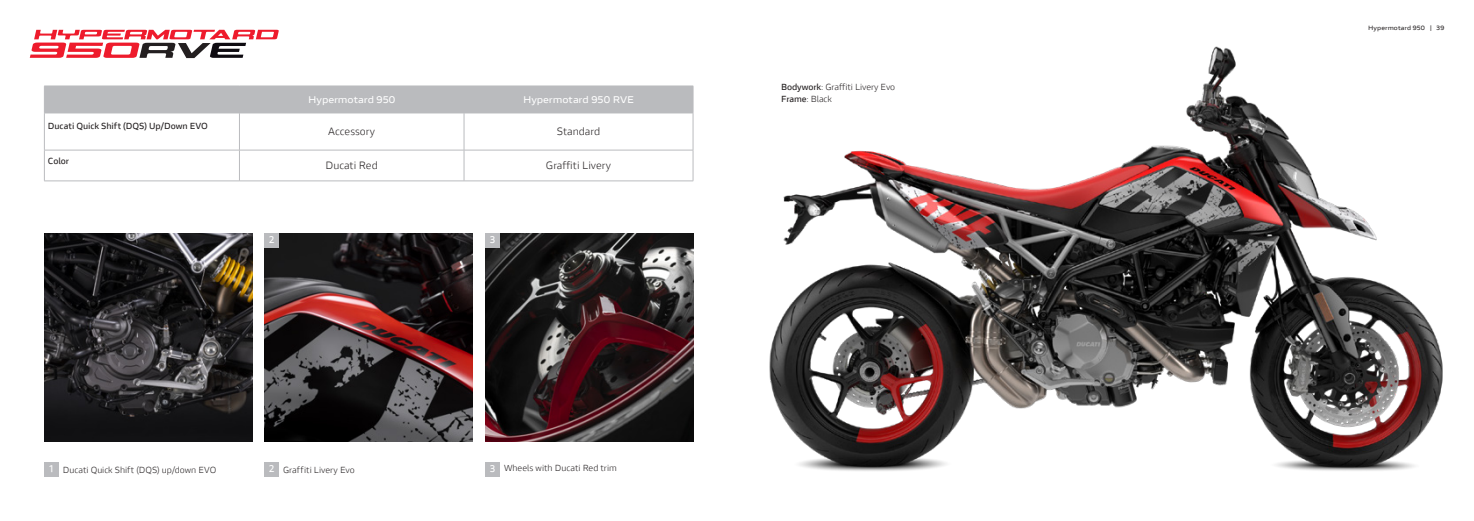
<style>
.page{position:relative;width:1474px;height:521px;background:#fff}
.page>*{position:absolute;margin:0;border:0;box-sizing:border-box;transform-origin:0 0}
.t1{font:10.5px "Ducati Style";color:#231f20}
.t2{font:700 9.62px "Ducati Style Ext";letter-spacing:-.005em;color:#fff}
.t3{font:700 9.62px "Ducati Style";color:#fff}
._2016_testo_tabelle_schede_tecniche{font:8.75px "Ducati Style";letter-spacing:-.005em;color:#231f20}
.t4{font:700 8.75px "Ducati Style";color:#231f20}
.t5{font:700 6.12px "Ducati Style Ext";letter-spacing:.015em;color:#231f20}
.s1{font-weight:700}
</style>
<div class="page">
<img style="left:264px;top:233px;width:208px;height:208px">
<img style="left:485px;top:233px;width:183px;height:208px">
<div style="left:44px;top:462px;width:15px;height:14px;background:#babbbe"></div>
<div style="left:264px;top:462px;width:15px;height:14px;background:#babbbe"></div>
<div style="left:485px;top:462px;width:15px;height:14px;background:#babbbe"></div>
<div style="left:264px;top:233px;width:15px;height:15px;background:#babbbe"></div>
<div style="left:485px;top:233px;width:15px;height:15px;background:#babbbe"></div>
<svg style="left:30px;top:30px;width:249px;height:28px"></svg>
<img style="left:668px;top:46px;width:775px;height:425px">
<img style="left:44px;top:233px;width:208px;height:208px">
<div style="left:44px;top:86px;width:650px;height:27px;background:#babbbe"></div>
<hr style="left:44px;top:113px;width:195px;height:1px;background:#babbbe">
<hr style="left:44px;top:113px;width:1px;height:37px;background:#babbbe">
<hr style="left:239px;top:113px;width:225px;height:1px;background:#babbbe">
<hr style="left:239px;top:113px;width:1px;height:37px;background:#babbbe">
<hr style="left:464px;top:113px;width:229px;height:1px;background:#babbbe">
<hr style="left:464px;top:113px;width:1px;height:37px;background:#babbbe">
<hr style="left:693px;top:113px;width:1px;height:37px;background:#babbbe">
<hr style="left:44px;top:150px;width:195px;height:1px;background:#babbbe">
<hr style="left:44px;top:150px;width:1px;height:31px;background:#babbbe">
<hr style="left:239px;top:150px;width:225px;height:1px;background:#babbbe">
<hr style="left:239px;top:150px;width:1px;height:31px;background:#babbbe">
<hr style="left:464px;top:150px;width:229px;height:1px;background:#babbbe">
<hr style="left:464px;top:150px;width:1px;height:31px;background:#babbbe">
<hr style="left:693px;top:150px;width:1px;height:31px;background:#babbbe">
<hr style="left:44px;top:181px;width:195px;height:1px;background:#babbbe">
<hr style="left:239px;top:181px;width:225px;height:1px;background:#babbbe">
<hr style="left:464px;top:181px;width:229px;height:1px;background:#babbbe">
<p class="t4" style="left:48px;top:120px;width:162px">Ducati Quick Shift (DQS) Up/Down EVO</p>
<p class="t4" style="left:48px;top:155px;width:23px">Color</p>
<p class="t2" style="left:308px;top:93px;width:89px">Hypermotard 950</p>
<p class="t2" style="left:523px;top:93px;width:112px">Hypermotard 950 RVE</p>
<p class="t1" style="left:328px;top:125px;width:48px">Accessory</p>
<p class="t1" style="left:557px;top:125px;width:45px">Standard</p>
<p class="t1" style="left:325px;top:159px;width:54px">Ducati Red</p>
<p class="t1" style="left:546px;top:159px;width:67px">Graffiti Livery</p>
<p class="t3" style="left:269px;top:233px;width:7px">2</p>
<p class="t3" style="left:490px;top:233px;width:6px">3</p>
<p class="_2016_testo_tabelle_schede_tecniche" style="left:63px;top:464px;width:155px">Ducati Quick Shift (DQS) up/down EVO</p>
<p class="_2016_testo_tabelle_schede_tecniche" style="left:283px;top:464px;width:73px">Graffiti Livery Evo</p>
<p class="_2016_testo_tabelle_schede_tecniche" style="left:504px;top:463px;width:114px">Wheels with Ducati Red trim</p>
<p class="t3" style="left:50px;top:462px;width:5px">1</p>
<p class="t3" style="left:269px;top:462px;width:7px">2</p>
<p class="t3" style="left:490px;top:462px;width:6px">3</p>
<p class="_2016_testo_tabelle_schede_tecniche" style="left:781px;top:82px;width:116px"><span class="s1">Bodywork</span>: Graffiti Livery Evo</p>
<p class="_2016_testo_tabelle_schede_tecniche" style="left:781px;top:93px;width:52px"><span class="s1">Frame</span>: Black</p>
<p class="t5" style="left:1368px;top:24px;width:78px">Hypermotard 950 | 39</p>
</div>
